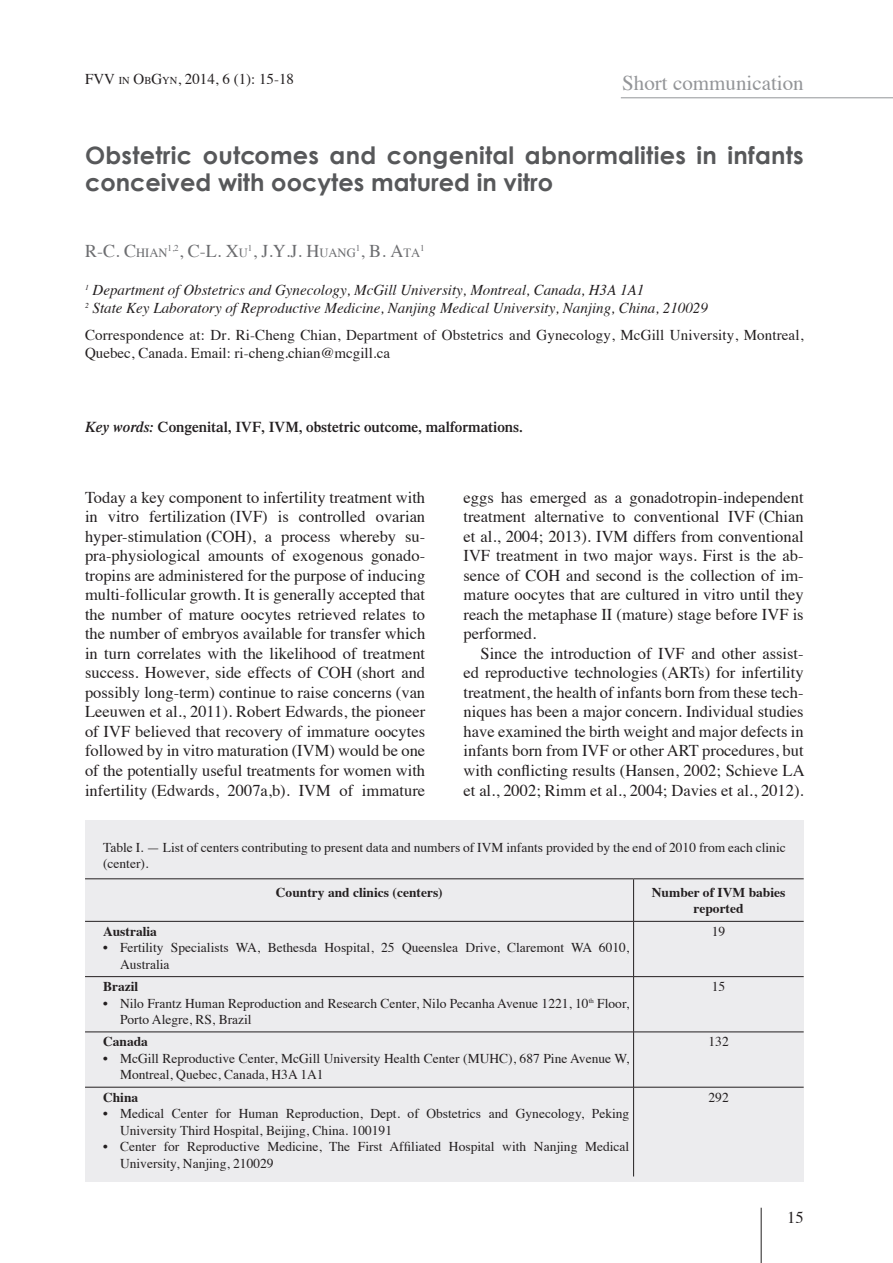
<style>
.page{position:relative;width:893px;height:1263px;background:#fff}
.page>*{position:absolute;margin:0;border:0;box-sizing:border-box;transform-origin:0 0}
.t1{font:700 24px/27px "Century Gothic";letter-spacing:.01em;color:#57585a}
.t2{font:21px "Times";color:#939598}
.t3{font:18px "Times";color:#6c6d70}
.t4{font:16.5px/19.5px "Times";color:#231f20;text-align:justify}
.t5{font:italic 15px/18px "Times";color:#231f20}
.t6{font:15px/18px "Times";letter-spacing:.01em;color:#231f20}
.t7{font:600 15px "Times LT Std";color:#231f20}
.t8{font:15px "Times";color:#231f20}
.t9{font:13.5px/16.5px "Times";color:#231f20}
.t10{font:700 13.5px/16.5px "Times";color:#231f20;text-align:center}
.t11{font:9px "Times";color:#6c6d70}
.s1{font-size:10.5px}
.s2{font-size:12.6px}
.s3{font-style:italic}
</style>
<div class="page">
<hr style="left:761px;top:1208px;width:1px;height:55px;background:#231f20">
<hr style="left:621px;top:97px;width:272px;height:1px;background:#939598">
<div style="left:85px;top:821px;width:719px;height:361px;background:#ececee"></div>
<hr style="left:85px;top:878px;width:549px;height:1px;background:#231f20">
<hr style="left:634px;top:878px;width:170px;height:1px;background:#231f20">
<hr style="left:633px;top:879px;width:1px;height:42px;background:#231f20">
<hr style="left:85px;top:921px;width:549px;height:1px;background:#231f20">
<hr style="left:634px;top:921px;width:170px;height:1px;background:#231f20">
<hr style="left:633px;top:921px;width:1px;height:55px;background:#231f20">
<hr style="left:85px;top:976px;width:549px;height:1px;background:#231f20">
<hr style="left:634px;top:976px;width:170px;height:1px;background:#231f20">
<hr style="left:633px;top:977px;width:1px;height:55px;background:#231f20">
<hr style="left:85px;top:1032px;width:549px;height:1px;background:#231f20">
<hr style="left:634px;top:1032px;width:170px;height:1px;background:#231f20">
<hr style="left:633px;top:1032px;width:1px;height:55px;background:#231f20">
<hr style="left:85px;top:1087px;width:549px;height:1px;background:#231f20">
<hr style="left:634px;top:1087px;width:170px;height:1px;background:#231f20">
<hr style="left:633px;top:1087px;width:1px;height:89px;background:#231f20">
<p class="t8" style="left:85px;top:64px;width:211px">FVV <span class="s1">IN</span> O<span class="s1">B</span>G<span class="s1">YN</span>, 2014, 6 (1): 15-18</p>
<p class="t2" style="left:622px;top:63px;width:183px">Short communication</p>
<h1 class="t1" style="left:85px;top:141px;width:720px">Obstetric outcomes and congenital abnormalities in infants conceived with oocytes matured in vitro</h1>
<p class="t3" style="left:85px;top:234px;width:337px">R-C. C<span class="s2">HIAN</span><sup>1,2</sup>, C-L. X<span class="s2">U</span><sup>1</sup>, J.Y.J. H<span class="s2">UANG</span><sup>1</sup>, B. A<span class="s2">TA</span></p>
<p class="t11" style="left:420px;top:240px;width:6px">1</p>
<p class="t5" style="left:85px;top:280px;width:624px"><sup>1</sup> Department of Obstetrics and Gynecology, McGill University, Montreal, Canada, H3A 1A1<br><sup>2</sup> State Key Laboratory of Reproductive Medicine, Nanjing Medical University, Nanjing, China, 210029</p>
<p class="t6" style="left:85px;top:324px;width:720px">Correspondence at: Dr. Ri-Cheng Chian, Department of Obstetrics and Gynecology, McGill University, Montreal,<br>Quebec, Canada. Email: ri-cheng.chian@mcgill.ca</p>
<p class="t7" style="left:85px;top:418px;width:439px"><span class="s3">Key words:</span> Congenital, IVF, IVM, obstetric outcome, malformations.</p>
<p class="t4" style="left:85px;top:486px;width:342px">Today a key component to infertility treatment with in vitro fertilization (IVF) is controlled ovarian hyper-stimulation (COH), a process whereby su&shy;pra-physiological amounts of exogenous gonado&shy;tropins are administered for the purpose of inducing multi-follicular growth. It is generally accepted that the number of mature oocytes retrieved relates to the number of embryos available for transfer which in turn correlates with the likelihood of treatment success. However, side effects of COH (short and possibly long-term) continue to raise concerns (van Leeuwen et al., 2011). Robert Edwards, the pioneer of IVF believed that recovery of immature oocytes followed by in vitro maturation (IVM) would be one of the potentially useful treatments for women with infertility (Edwards, 2007a,b). IVM of immature</p>
<p class="t4" style="left:463px;top:486px;width:342px">eggs has emerged as a gonadotropin-independent treatment alternative to conventional IVF (Chian et al., 2004; 2013). IVM differs from conventional IVF treatment in two major ways. First is the ab&shy;sence of COH and second is the collection of im&shy;mature oocytes that are cultured in vitro until they reach the metaphase II (mature) stage before IVF is performed.</p>
<p class="t4" style="left:463px;top:642px;width:343px;text-indent:17px">Since the introduction of IVF and other assist&shy;ed reproductive technologies (ARTs) for infertility treatment, the health of infants born from these tech&shy;niques has been a major concern. Individual studies have examined the birth weight and major defects in infants born from IVF or other ART procedures, but with conflicting results (Hansen, 2002; Schieve LA et al., 2002; Rimm et al., 2004; Davies et al., 2012).</p>
<p class="t9" style="left:103px;top:838px;width:684px">Table I. — List of centers contributing to present data and numbers of IVM infants provided by the end of 2010 from each clinic (center).</p>
<p class="t10" style="left:276px;top:883px;width:168px">Country and clinics (centers)</p>
<p class="t10" style="left:652px;top:883px;width:135px">Number of IVM babies reported</p>
<p class="t10" style="left:103px;top:921px;width:56px">Australia</p>
<p class="t9" style="left:120px;top:938px;width:511px;text-indent:-17px">• Fertility Specialists WA, Bethesda Hospital, 25 Queenslea Drive, Claremont WA 6010,<br>Australia</p>
<p class="t9" style="left:712px;top:922px;width:15px">19</p>
<p class="t10" style="left:103px;top:977px;width:37px">Brazil</p>
<p class="t9" style="left:120px;top:993px;width:511px;text-indent:-17px">• Nilo Frantz Human Reproduction and Research Center, Nilo Pecanha Avenue 1221, 10<sup>th</sup> Floor,<br>Porto Alegre, RS, Brazil</p>
<p class="t10" style="left:103px;top:1032px;width:47px">Canada</p>
<p class="t9" style="left:120px;top:1049px;width:511px;text-indent:-17px">• McGill Reproductive Center, McGill University Health Center (MUHC), 687 Pine Avenue W,<br>Montreal, Quebec, Canada, H3A 1A1</p>
<p class="t10" style="left:103px;top:1087px;width:37px">China</p>
<p class="t9" style="left:120px;top:1104px;width:511px;text-indent:-17px">• Medical Center for Human Reproduction, Dept. of Obstetrics and Gynecology, Peking<br>University Third Hospital, Beijing, China. 100191</p>
<p class="t9" style="left:120px;top:1137px;width:511px;text-indent:-17px">• Center for Reproductive Medicine, The First Affiliated Hospital with Nanjing Medical<br>University, Nanjing, 210029</p>
<p class="t9" style="left:712px;top:977px;width:15px">15</p>
<p class="t9" style="left:708px;top:1032px;width:22px">132</p>
<p class="t9" style="left:708px;top:1087px;width:22px">292</p>
<p class="t4" style="left:787px;top:1206px;width:18px">15</p>
</div>
